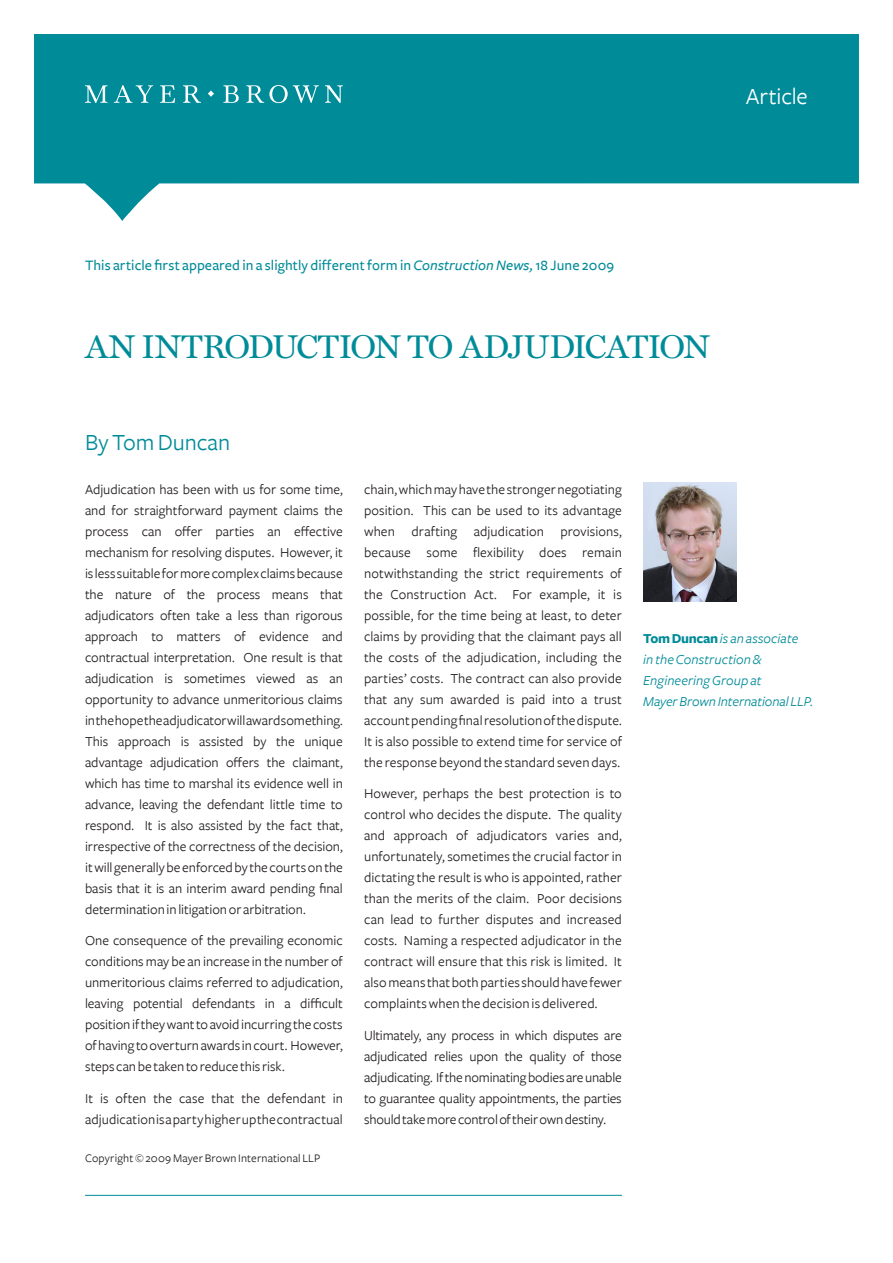
<style>
.page{position:relative;width:893px;height:1263px;background:#fff}
.page>*{position:absolute;margin:0;border:0;box-sizing:border-box;transform-origin:0 0}
.M_roman______title_2{font:33px "Miller Text";letter-spacing:-.035em;color:#008b98}
.M_roman______title_2-2{font:24px "Freight Sans";color:#008b98}
.F_book______document{font:24px "Freight Sans";letter-spacing:-.005em;color:#fff}
.Headings_L1_Subhead{font:500 15px "Freight Sans";letter-spacing:.005em;color:#008b98}
.Body_copy{font:14.25px/21px "Freight Sans";color:#231f20;text-align:justify}
.Body_copy_italic{font:italic 14.25px/21px "Freight Sans";color:#008b98}
.Body_copy-2{font:12px "Freight Sans";letter-spacing:.015em;color:#231f20}
.s1{font-style:italic}
.s2{font-weight:700;font-style:normal}
</style>
<div class="page">
<svg style="left:34px;top:34px;width:825px;height:187px;fill:#008b98"></svg>
<svg style="left:85px;top:85px;width:258px;height:18px;background:#38a4ae"></svg>
<hr style="left:85px;top:1195px;width:537px;height:1px;background:#008b98">
<img style="left:643px;top:482px;width:94px;height:119px">
<p class="F_book______document" style="left:746px;top:83px;width:64px">Article</p>
<p class="Headings_L1_Subhead" style="left:85px;top:257px;width:531px">This article first appeared in a slightly different form in <span class="s1">Construction News,</span> 18 June 2009</p>
<p class="M_roman______title_2" style="left:85px;top:327px;width:626px">AN INTRODUCTION TO ADJUDICATION</p>
<p class="M_roman______title_2-2" style="left:85px;top:430px;width:147px">By Tom Duncan</p>
<p class="Body_copy" style="left:85px;top:479px;width:259px">Adjudication has been with us for some time, and for straightforward payment claims the process can offer parties an effective mechanism for resolving disputes. However, it is less suitable for more complex claims because the nature of the process means that adjudicators often take a less than rigorous approach to matters of evidence and contractual interpretation. One result is that adjudication is sometimes viewed as an opportunity to advance unmeritorious claims in the hope the adjudicator will award something.<br>This approach is assisted by the unique advantage adjudication offers the claimant, which has time to marshal its evidence well in advance, leaving the defendant little time to respond. It is also assisted by the fact that, irrespective of the correctness of the decision, it will generally be enforced by the courts on the basis that it is an interim award pending final determination in litigation or arbitration.</p>
<p class="Body_copy" style="left:85px;top:930px;width:259px">One consequence of the prevailing economic conditions may be an increase in the number of unmeritorious claims referred to adjudication, leaving potential defendants in a difficult position if they want to avoid incurring the costs of having to overturn awards in court. However, steps can be taken to reduce this risk.</p>
<p class="Body_copy" style="left:85px;top:1088px;width:259px">It is often the case that the defendant in adjudication is a party higher up the contractual</p>
<p class="Body_copy-2" style="left:85px;top:1151px;width:237px">Copyright © 2009 Mayer Brown International LLP</p>
<p class="Body_copy" style="left:364px;top:479px;width:259px">chain, which may have the stronger negotiating position. This can be used to its advantage when drafting adjudication provisions, because some flexibility does remain notwithstanding the strict requirements of the Construction Act. For example, it is possible, for the time being at least, to deter claims by providing that the claimant pays all the costs of the adjudication, including the parties’ costs. The contract can also provide that any sum awarded is paid into a trust account pending final resolution of the dispute.<br>It is also possible to extend time for service of the response beyond the standard seven days.</p>
<p class="Body_copy" style="left:364px;top:783px;width:259px">However, perhaps the best protection is to control who decides the dispute. The quality and approach of adjudicators varies and, unfortunately, sometimes the crucial factor in dictating the result is who is appointed, rather than the merits of the claim. Poor decisions can lead to further disputes and increased costs. Naming a respected adjudicator in the contract will ensure that this risk is limited. It also means that both parties should have fewer complaints when the decision is delivered.</p>
<p class="Body_copy" style="left:364px;top:1025px;width:259px">Ultimately, any process in which disputes are adjudicated relies upon the quality of those adjudicating. If the nominating bodies are unable to guarantee quality appointments, the parties should take more control of their own destiny.</p>
<p class="Body_copy_italic" style="left:643px;top:628px;width:172px"><span class="s2">Tom Duncan</span> is an associate<br>in the Construction &amp;<br>Engineering Group at<br>Mayer Brown International LLP.</p>
</div>
